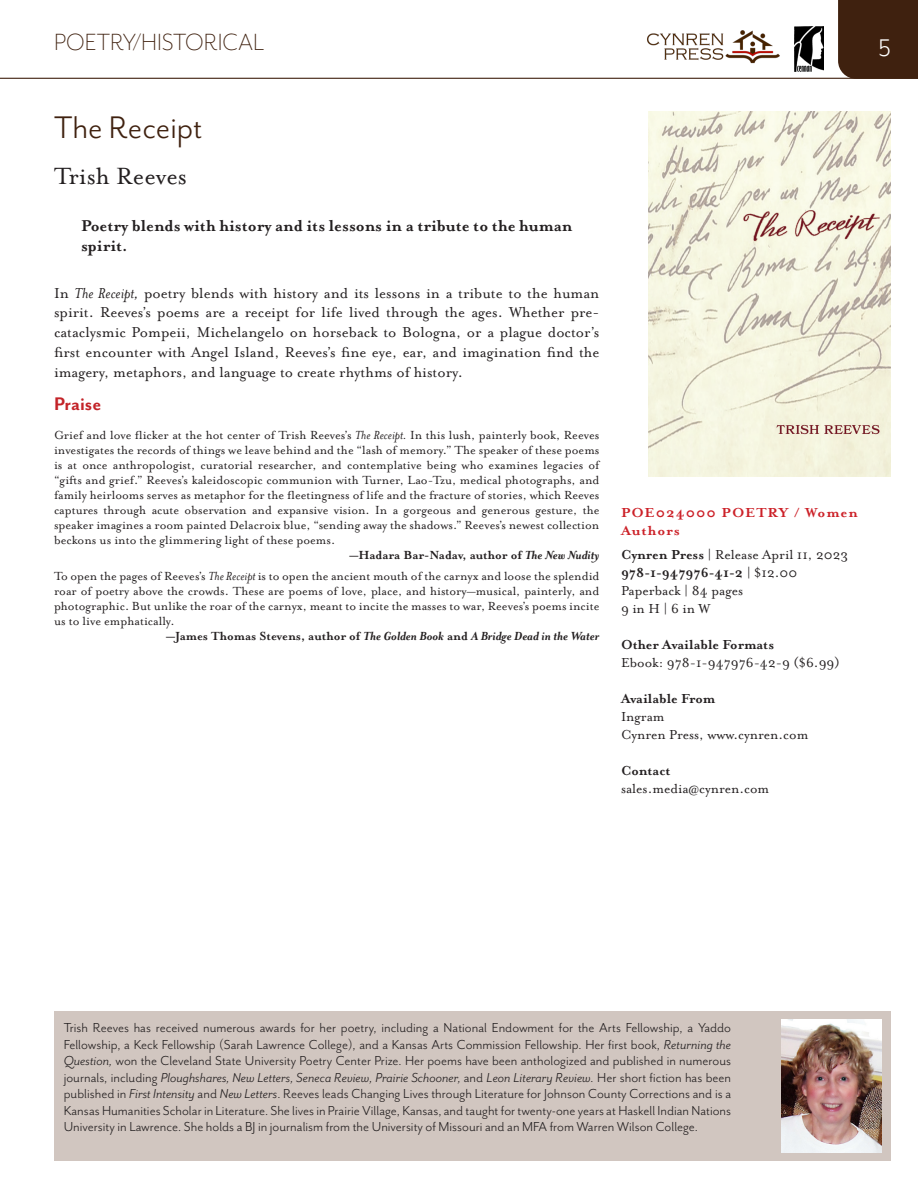
<style>
.page{position:relative;width:918px;height:1188px;background:#fff}
.page>*{position:absolute;margin:0;border:0;box-sizing:border-box;transform-origin:0 0}
.t1{font:36px "Mr Eaves San OT";color:#3f210f}
.Headingverso{font:300 27px "Mr Eaves San OT";color:#3f210f}
.author{font:27px "Mrs Eaves OT";color:#231f20}
.t2{font:27px "Mr Eaves San OT";color:#fff}
.Praisehead{font:700 21px "Mr Eaves San OT";color:#c32328}
.shortdes{font:700 18px/19.8px "Mrs Eaves OT";color:#231f20}
.des_para1{font:16.5px/19.8px "Mrs Eaves OT";color:#231f20;text-align:justify}
.bio_para1{font:15px/16.5px "Mr Eaves San OT";color:#231f20;text-align:justify}
.t3{font:15px "Mrs Eaves OT";color:#231f20}
.t4{font:700 15px "Mrs Eaves OT";color:#231f20}
.t5{font:700 15px/18px "Mrs Eaves OT";letter-spacing:.06em;color:#cc2128;scale:1.06 1}
.rev_para1{font:13.5px/15px "Mrs Eaves OT";color:#231f20;text-align:justify}
.attr{font:italic 700 13.5px "Mrs Eaves OT";color:#231f20}
.attr-2{font:700 13.5px "Mrs Eaves OT";color:#231f20}
.s1{font-style:italic}
.s2{font-style:normal}
.s3{font-weight:700}
.s4{font-weight:400}
</style>
<div class="page">
<img style="left:648px;top:112px;width:243px;height:364px">
<div style="left:54px;top:1011px;width:837px;height:150px;background:#d1c6c0"></div>
<svg style="left:0;top:0;width:918px;height:79px"></svg>
<img style="left:781px;top:1020px;width:101px;height:133px">
<p class="Headingverso" style="left:54px;top:27px;width:212px">POETRY/HISTORICAL</p>
<h2 class="t2" style="left:879px;top:28px;width:14px">5</h2>
<p class="t1" style="left:54px;top:108px;width:150px">The Receipt</p>
<p class="author" style="left:54px;top:161px;width:135px">Trish Reeves</p>
<p class="shortdes" style="left:81px;top:216px;width:493px">Poetry blends with history and its lessons in a tribute to the human spirit.</p>
<p class="des_para1" style="left:54px;top:283px;width:547px">In <span class="s1">The Receipt,</span> poetry blends with history and its lessons in a tribute to the human spirit. Reeves’s poems are a receipt for life lived through the ages. Whether pre&shy;cataclysmic Pompeii, Michelangelo on horseback to Bologna, or a plague doctor’s first encounter with Angel Island, Reeves’s fine eye, ear, and imagination find the imagery, metaphors, and language to create rhythms of history.</p>
<p class="Praisehead" style="left:54px;top:392px;width:49px">Praise</p>
<p class="rev_para1" style="left:54px;top:427px;width:547px">Grief and love flicker at the hot center of Trish Reeves’s <span class="s1">The Receipt.</span> In this lush, painterly book, Reeves investigates the records of things we leave behind and the “lash of memory.” The speaker of these poems is at once anthropologist, curatorial researcher, and contemplative being who examines legacies of “gifts and grief.” Reeves’s kaleidoscopic communion with Turner, Lao-Tzu, medical photographs, and family heirlooms serves as metaphor for the fleetingness of life and the fracture of stories, which Reeves captures through acute observation and expansive vision. In a gorgeous and generous gesture, the speaker imagines a room painted Delacroix blue, “sending away the shadows.” Reeves’s newest collection beckons us into the glimmering light of these poems.</p>
<p class="attr-2" style="left:349px;top:547px;width:252px">—Hadara Bar-Nadav, author of <span class="s1">The New Nudity</span></p>
<p class="rev_para1" style="left:54px;top:569px;width:547px">To open the pages of Reeves’s <span class="s1">The Receipt</span> is to open the ancient mouth of the carnyx and loose the splendid roar of poetry above the crowds. These are poems of love, place, and history—musical, painterly, and photographic. But unlike the roar of the carnyx, meant to incite the masses to war, Reeves’s poems incite us to live emphatically.</p>
<p class="attr" style="left:166px;top:629px;width:435px"><span class="s2">—James Thomas Stevens, author of</span> The Golden Book <span class="s2">and</span> A Bridge Dead in the Water</p>
<p class="t5" style="left:621px;top:503px;width:225px">POE024000 POETRY / Women<br>Authors</p>
<p class="t3" style="left:621px;top:546px;width:229px"><span class="s3">Cynren Press</span> | Release April 11, 2023</p>
<p class="t4" style="left:621px;top:564px;width:178px">978-1-947976-41-2 <span class="s4">| $12.00</span></p>
<p class="t3" style="left:621px;top:582px;width:124px">Paperback | 84 pages</p>
<p class="t3" style="left:621px;top:600px;width:91px">9 in H | 6 in W</p>
<p class="t4" style="left:621px;top:636px;width:155px">Other Available Formats</p>
<p class="t3" style="left:621px;top:654px;width:220px">Ebook: 978-1-947976-42-9 ($6.99)</p>
<p class="t4" style="left:621px;top:690px;width:96px">Available From</p>
<p class="t3" style="left:621px;top:708px;width:45px">Ingram</p>
<p class="t3" style="left:621px;top:726px;width:189px">Cynren Press, www.cynren.com</p>
<p class="t4" style="left:621px;top:762px;width:51px">Contact</p>
<p class="t3" style="left:621px;top:780px;width:150px">sales.media@cynren.com</p>
<p class="bio_para1" style="left:64px;top:1020px;width:669px">Trish Reeves has received numerous awards for her poetry, including a National Endowment for the Arts Fellowship, a Yaddo Fellowship, a Keck Fellowship (Sarah Lawrence College), and a Kansas Arts Commission Fellowship. Her first book, <span class="s1">Returning the Question,</span> won the Cleveland State University Poetry Center Prize. Her poems have been anthologized and published in numerous journals, including <span class="s1">Ploughshares, New Letters, Seneca Review, Prairie Schooner,</span> and <span class="s1">Leon Literary Review.</span> Her short fiction has been published in <span class="s1">First Intensity</span> and <span class="s1">New Letters</span>. Reeves leads Changing Lives through Literature for Johnson County Corrections and is a Kansas Humanities Scholar in Literature. She lives in Prairie Village, Kansas, and taught for twenty-one years at Haskell Indian Nations University in Lawrence. She holds a BJ in journalism from the University of Missouri and an MFA from Warren Wilson College.</p>
</div>
